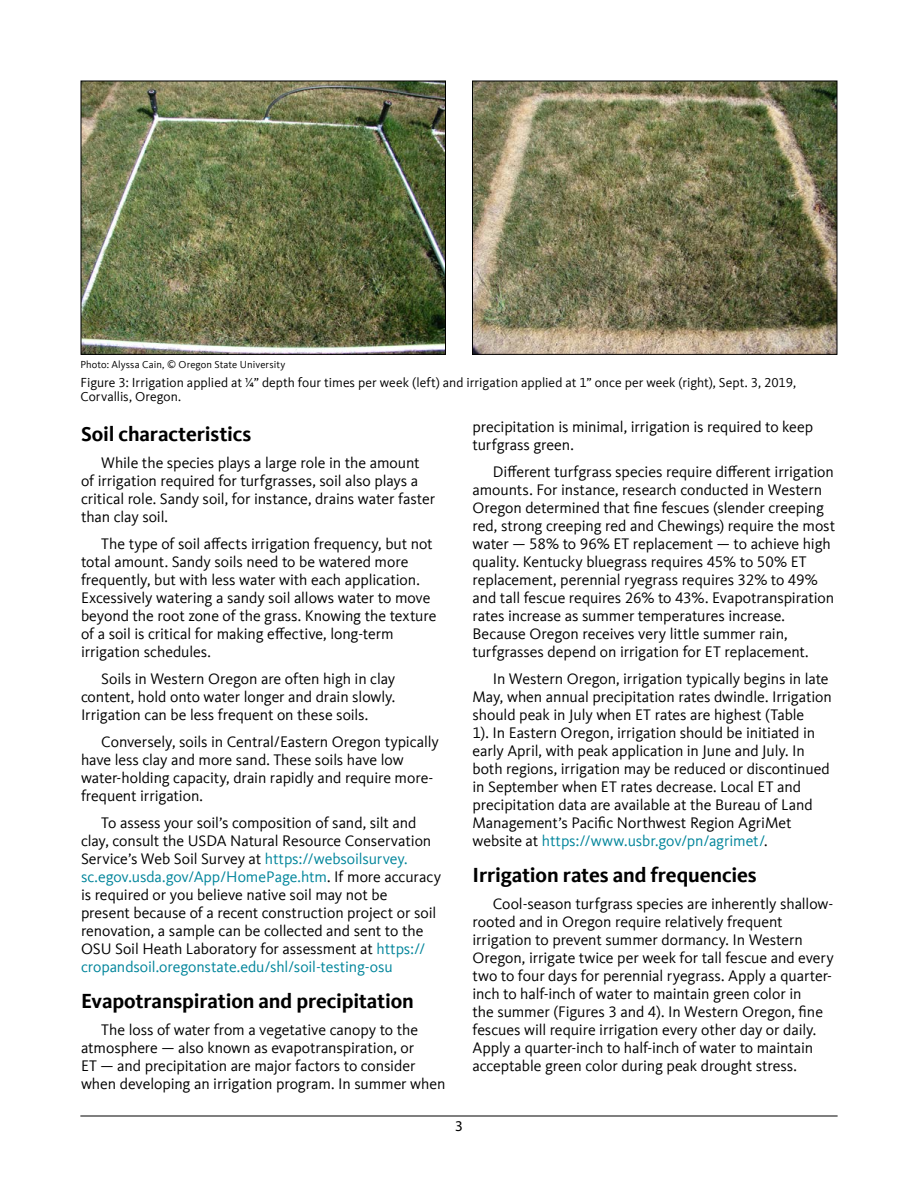
<style>
.page{position:relative;width:918px;height:1188px;background:#fff}
.page>*{position:absolute;margin:0;border:0;box-sizing:border-box;transform-origin:0 0}
.Subhead_14{font:700 21px "Kievit Offc";letter-spacing:-.01em;color:#000}
.Body_Text1{font:15.75px/18px "Kievit Offc";letter-spacing:-.005em;color:#000}
.t1{font:15px "Myriad Pro";color:#000}
.t2{font:13.5px/13.5px "Kievit Offc";color:#000}
.Credit{font:10.5px "Kievit Offc";letter-spacing:.01em;color:#000}
.s1{color:#00859b}
</style>
<div class="page">
<hr style="left:80px;top:1116px;width:758px;height:1px;background:#000">
<img style="left:474px;top:83px;width:361px;height:270px">
<div style="left:472px;top:81px;width:365px;height:274px;border:1px solid #000"></div>
<img style="left:83px;top:83px;width:361px;height:270px">
<div style="left:81px;top:81px;width:365px;height:274px;border:1px solid #000"></div>
<p class="Credit" style="left:80px;top:359px;width:206px">Photo: Alyssa Cain, © Oregon State University</p>
<p class="t2" style="left:80px;top:376px;width:717px">Figure 3: Irrigation applied at ¼” depth four times per week (left) and irrigation applied at 1” once per week (right), Sept. 3, 2019,<br>Corvallis, Oregon.</p>
<h3 class="Subhead_14" style="left:81px;top:422px;width:172px">Soil characteristics</h3>
<p class="Body_Text1" style="left:81px;top:454px;width:356px;text-indent:20px">While the species plays a large role in the amount of irrigation required for turfgrasses, soil also plays a critical role. Sandy soil, for instance, drains water faster than clay soil.</p>
<p class="Body_Text1" style="left:81px;top:535px;width:357px;text-indent:20px">The type of soil affects irrigation frequency, but not total amount. Sandy soils need to be watered more frequently, but with less water with each application.<br>Excessively watering a sandy soil allows water to move beyond the root zone of the grass. Knowing the texture of a soil is critical for making effective, long-term irrigation schedules.</p>
<p class="Body_Text1" style="left:81px;top:670px;width:316px;text-align:justify;text-indent:20px">Soils in Western Oregon are often high in clay content, hold onto water longer and drain slowly.<br>Irrigation can be less frequent on these soils.</p>
<p class="Body_Text1" style="left:81px;top:733px;width:359px;text-indent:20px">Conversely, soils in Central/Eastern Oregon typically have less clay and more sand. These soils have low water-holding capacity, drain rapidly and require more&shy;frequent irrigation.</p>
<p class="Body_Text1" style="left:81px;top:814px;width:362px;text-indent:20px">To assess your soil’s composition of sand, silt and clay, consult the USDA Natural Resource Conservation Service’s Web Soil Survey at <span class="s1">https://websoilsurvey. sc.egov.usda.gov/App/HomePage.htm</span>. If more accuracy is required or you believe native soil may not be<br>present because of a recent construction project or soil renovation, a sample can be collected and sent to the OSU Soil Heath Laboratory for assessment at <span class="s1">https:// cropandsoil.oregonstate.edu/shl/soil-testing-osu</span></p>
<h3 class="Subhead_14" style="left:81px;top:989px;width:334px">Evapotranspiration and precipitation</h3>
<p class="Body_Text1" style="left:81px;top:1021px;width:366px;text-indent:20px">The loss of water from a vegetative canopy to the atmosphere — also known as evapotranspiration, or<br>ET — and precipitation are major factors to consider when developing an irrigation program. In summer when</p>
<p class="Body_Text1" style="left:472px;top:418px;width:342px">precipitation is minimal, irrigation is required to keep turfgrass green.</p>
<p class="Body_Text1" style="left:472px;top:463px;width:364px;text-indent:20px">Different turfgrass species require different irrigation amounts. For instance, research conducted in Western Oregon determined that fine fescues (slender creeping red, strong creeping red and Chewings) require the most water — 58% to 96% ET replacement — to achieve high quality. Kentucky bluegrass requires 45% to 50% ET replacement, perennial ryegrass requires 32% to 49% and tall fescue requires 26% to 43%. Evapotranspiration rates increase as summer temperatures increase.<br>Because Oregon receives very little summer rain, turfgrasses depend on irrigation for ET replacement.</p>
<p class="Body_Text1" style="left:472px;top:670px;width:361px;text-indent:20px">In Western Oregon, irrigation typically begins in late May, when annual precipitation rates dwindle. Irrigation should peak in July when ET rates are highest (Table<br>1). In Eastern Oregon, irrigation should be initiated in early April, with peak application in June and July. In both regions, irrigation may be reduced or discontinued in September when ET rates decrease. Local ET and precipitation data are available at the Bureau of Land Management’s Pacific Northwest Region AgriMet website at <span class="s1">https://www.usbr.gov/pn/agrimet/</span>.</p>
<h3 class="Subhead_14" style="left:472px;top:863px;width:286px">Irrigation rates and frequencies</h3>
<p class="Body_Text1" style="left:472px;top:895px;width:363px;text-indent:20px">Cool-season turfgrass species are inherently shallow&shy;rooted and in Oregon require relatively frequent irrigation to prevent summer dormancy. In Western Oregon, irrigate twice per week for tall fescue and every two to four days for perennial ryegrass. Apply a quarter&shy;inch to half-inch of water to maintain green color in<br>the summer (Figures 3 and 4). In Western Oregon, fine fescues will require irrigation every other day or daily.<br>Apply a quarter-inch to half-inch of water to maintain acceptable green color during peak drought stress.</p>
<p class="t1" style="left:455px;top:1117px;width:9px">3</p>
</div>
